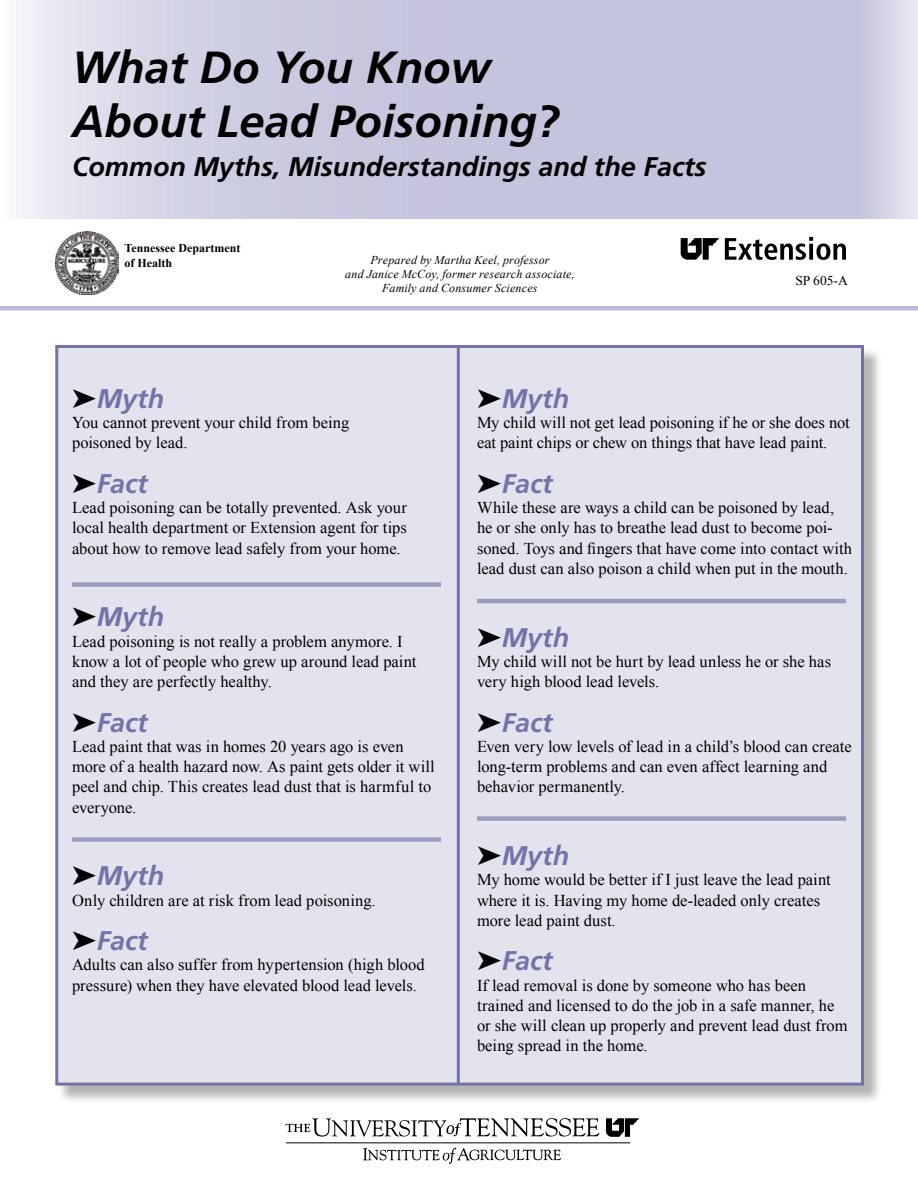
<style>
.page{position:relative;width:918px;height:1188px;background:#fff}
.page>*{position:absolute;margin:0;border:0;box-sizing:border-box;transform-origin:0 0}
.t1{font:italic 700 45px/54px "Frutiger LT Std";color:#000}
.t2{font:italic 700 27px "Frutiger LT Std";color:#7473a9}
.t3{font:italic 700 27px "Frutiger LT Std";color:#000}
.t4{font:16.5px/20.2px "Times New Roman";color:#000}
.t5{font:13.5px "Times New Roman";color:#000}
.t6{font:italic 12px/14.2px "Times New Roman";letter-spacing:.015em;color:#000;text-align:center}
.t7{font:700 12px/14.4px "Times New Roman";color:#000}
</style>
<div class="page">
<div style="left:58px;top:347px;width:825px;height:757px;background:#000;opacity:.3"></div>
<div style="left:55px;top:345px;width:809px;height:741px;background:#e3e3ee;border:3px solid #7473a9"></div>
<hr style="left:457px;top:346px;width:3px;height:738px;background:#7473a9">
<svg style="left:20px;top:0;width:898px;height:218px;background:#cccce1"></svg>
<img style="left:55px;top:231px;width:63px;height:64px">
<div style="left:72px;top:582px;width:369px;height:5px;background:#9d9dc3"></div>
<div style="left:72px;top:837px;width:369px;height:5px;background:#9d9dc3"></div>
<hr style="left:477px;top:599px;width:369px;height:4px;background:#9d9dc3">
<div style="left:477px;top:816px;width:369px;height:5px;background:#9d9dc3"></div>
<hr style="left:0;top:306px;width:918px;height:4px;background:#b9b9d4">
<svg style="left:606px;top:1118px;width:33px;height:19px"></svg>
<svg style="left:363px;top:1148px;width:198px;height:16px"></svg>
<svg style="left:286px;top:1118px;width:313px;height:19px"></svg>
<hr style="left:286px;top:1142px;width:344px;height:1px;background:#000">
<svg style="left:725px;top:237px;width:121px;height:23px"></svg>
<svg style="left:681px;top:238px;width:38px;height:22px"></svg>
<h1 class="t1" style="left:72px;top:41px;width:489px">What Do You Know<br>About Lead Poisoning?</h1>
<h2 class="t3" style="left:72px;top:151px;width:636px">Common Myths, Misunderstandings and the Facts</h2>
<p class="t7" style="left:125px;top:241px;width:117px">Tennessee Department of Health</p>
<p class="t6" style="left:345px;top:252px;width:231px">Prepared by Martha Keel, professor<br>and Janice McCoy, former research associate,<br>Family and Consumer Sciences</p>
<p class="t5" style="left:795px;top:271px;width:54px">SP 605-A</p>
<h2 class="t2" style="left:97px;top:383px;width:69px">Myth</h2>
<p class="t4" style="left:72px;top:412px;width:279px">You cannot prevent your child from being poisoned by lead.</p>
<h2 class="t2" style="left:97px;top:468px;width:53px">Fact</h2>
<p class="t4" style="left:72px;top:497px;width:336px;text-align:justify">Lead poisoning can be totally prevented. Ask your local health department or Extension agent for tips about how to remove lead safely from your home.</p>
<h2 class="t2" style="left:97px;top:601px;width:69px">Myth</h2>
<p class="t4" style="left:72px;top:631px;width:346px">Lead poisoning is not really a problem anymore. I know a lot of people who grew up around lead paint and they are perfectly healthy.</p>
<h2 class="t2" style="left:97px;top:706px;width:53px">Fact</h2>
<p class="t4" style="left:72px;top:736px;width:364px">Lead paint that was in homes 20 years ago is even more of a health hazard now. As paint gets older it will peel and chip. This creates lead dust that is harmful to everyone.</p>
<h2 class="t2" style="left:97px;top:860px;width:69px">Myth</h2>
<p class="t4" style="left:72px;top:890px;width:305px">Only children are at risk from lead poisoning.</p>
<h2 class="t2" style="left:97px;top:925px;width:53px">Fact</h2>
<p class="t4" style="left:72px;top:954px;width:354px">Adults can also suffer from hypertension (high blood pressure) when they have elevated blood lead levels.</p>
<h2 class="t2" style="left:502px;top:383px;width:69px">Myth</h2>
<p class="t4" style="left:477px;top:412px;width:374px">My child will not get lead poisoning if he or she does not eat paint chips or chew on things that have lead paint.</p>
<h2 class="t2" style="left:502px;top:468px;width:53px">Fact</h2>
<p class="t4" style="left:477px;top:497px;width:377px">While these are ways a child can be poisoned by lead, he or she only has to breathe lead dust to become poi&shy;soned. Toys and fingers that have come into contact with lead dust can also poison a child when put in the mouth.</p>
<h2 class="t2" style="left:502px;top:621px;width:69px">Myth</h2>
<p class="t4" style="left:477px;top:651px;width:356px">My child will not be hurt by lead unless he or she has very high blood lead levels.</p>
<h2 class="t2" style="left:502px;top:706px;width:53px">Fact</h2>
<p class="t4" style="left:477px;top:736px;width:376px">Even very low levels of lead in a child’s blood can create long-term problems and can even affect learning and behavior permanently.</p>
<h2 class="t2" style="left:502px;top:840px;width:69px">Myth</h2>
<p class="t4" style="left:477px;top:870px;width:355px">My home would be better if I just leave the lead paint where it is. Having my home de-leaded only creates more lead paint dust.</p>
<h2 class="t2" style="left:502px;top:945px;width:53px">Fact</h2>
<p class="t4" style="left:477px;top:975px;width:372px">If lead removal is done by someone who has been trained and licensed to do the job in a safe manner, he or she will clean up properly and prevent lead dust from being spread in the home.</p>
</div>
